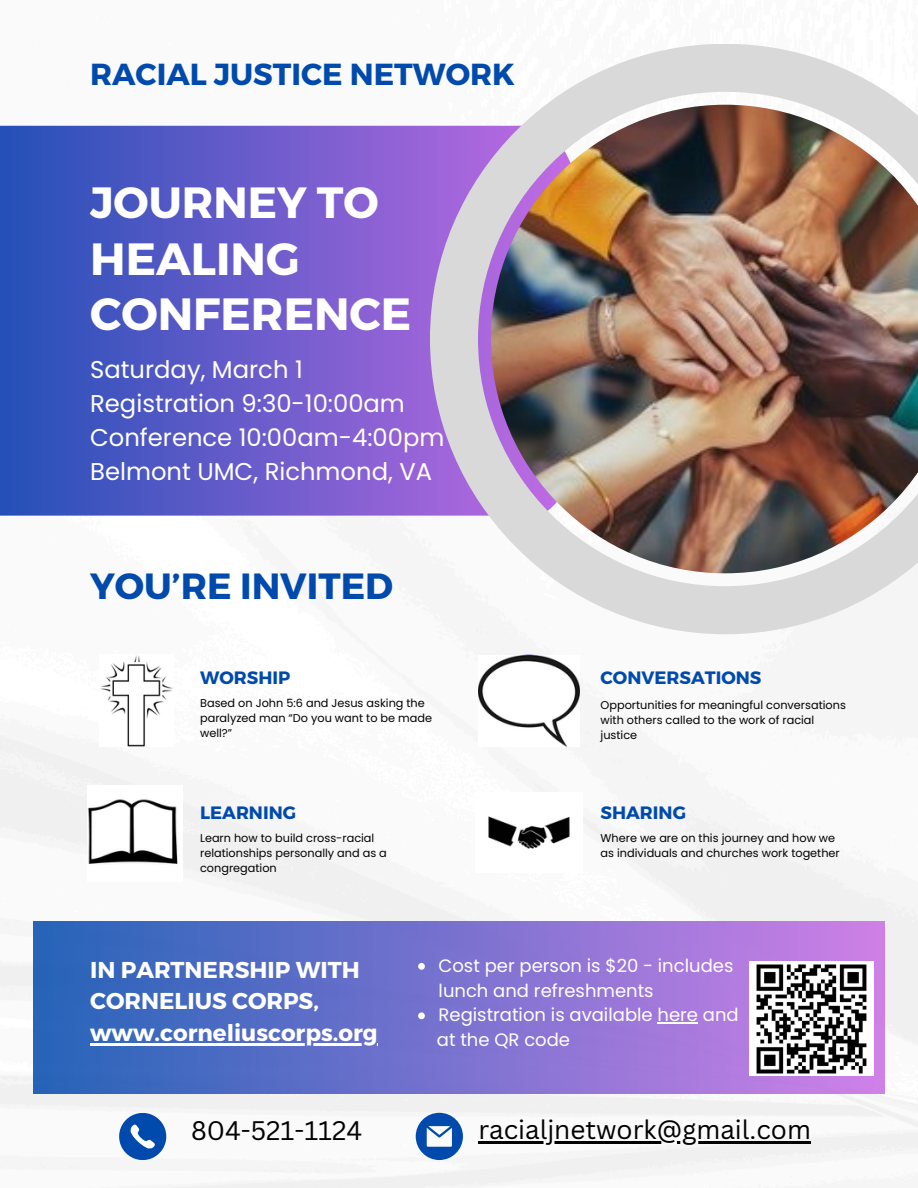
<style>
.page{position:relative;width:918px;height:1188px;background:#fff}
.page>*{position:absolute;margin:0;border:0;box-sizing:border-box;transform-origin:0 0}
.t1{font:700 45.15px "Montserrat";color:#fff}
.t2{font:700 43.65px "Montserrat";color:#fff}
.t3{font:700 36.45px "Montserrat";color:#004aad}
.t4{font:700 30.45px "Montserrat";color:#004aad}
.t5{font:26.1px "Canva Sans";color:#000}
.t6{font:24.3px/33.8px "Poppins";color:#fff}
.t7{font:700 22.95px/31.5px "Montserrat";color:#fff}
.t8{font:18px/24.8px "Poppins";color:#fff}
.t9{font:700 17.85px "Montserrat";color:#004aad}
.t10{font:11.25px/15px "Poppins";color:#000}
</style>
<div class="page">
<img style="left:0;top:125px;width:918px;height:1063px">
<svg style="left:0;top:126px;width:430px;height:390px;background:#5f5ac7"></svg>
<img style="left:430px;top:44px;width:488px;height:590px">
<img style="left:100px;top:654px;width:73px;height:92px">
<img style="left:476px;top:793px;width:107px;height:80px">
<div style="left:34px;top:922px;width:850px;height:171px;background:linear-gradient(to right,#2564b8,#d080e7)"></div>
<svg style="left:119px;top:1113px;width:47px;height:47px"></svg>
<svg style="left:416px;top:1113px;width:47px;height:47px"></svg>
<img style="left:478px;top:656px;width:101px;height:91px">
<img style="left:87px;top:786px;width:96px;height:95px">
<hr style="left:90px;top:1043px;width:288px;height:2px;background:#fff">
<svg style="left:418px;top:963px;width:7px;height:7px"></svg>
<svg style="left:418px;top:1012px;width:7px;height:7px"></svg>
<hr style="left:658px;top:1023px;width:40px;height:1px;background:#fff">
<hr style="left:478px;top:1142px;width:333px;height:2px;background:#000">
<img style="left:750px;top:962px;width:123px;height:113px">
<h3 class="t4" style="left:90px;top:54px;width:426px">RACIAL JUSTICE NETWORK</h3>
<h1 class="t2" style="left:90px;top:174px;width:290px">JOURNEY TO</h1>
<h1 class="t1" style="left:90px;top:229px;width:211px">HEALING</h1>
<h1 class="t1" style="left:90px;top:285px;width:323px">CONFERENCE</h1>
<h4 class="t6" style="left:90px;top:353px;width:356px">Saturday, March 1<br>Registration 9:30-10:00am<br>Conference 10:00am-4:00pm<br>Belmont UMC, Richmond, VA</h4>
<h6 class="t3" style="left:90px;top:563px;width:305px">YOU’RE INVITED</h6>
<h2 class="t9" style="left:200px;top:666px;width:92px">WORSHIP</h2>
<p class="t10" style="left:200px;top:695px;width:233px">Based on John 5:6 and Jesus asking the paralyzed man “Do you want to be made well?”</p>
<h6 class="t9" style="left:200px;top:801px;width:97px">LEARNING</h6>
<p class="t10" style="left:200px;top:830px;width:188px">Learn how to build cross-racial relationships personally and as a congregation</p>
<p class="t9" style="left:601px;top:666px;width:162px">CONVERSATIONS</p>
<p class="t10" style="left:601px;top:697px;width:247px">Opportunities for meaningful conversations with others called to the work of racial justice</p>
<h6 class="t9" style="left:601px;top:801px;width:87px">SHARING</h6>
<p class="t10" style="left:601px;top:830px;width:241px">Where we are on this journey and how we as individuals and churches work together</p>
<h3 class="t7" style="left:90px;top:953px;width:289px">IN PARTNERSHIP WITH<br>CORNELIUS CORPS, www.corneliuscorps.org</h3>
<p class="t8" style="left:439px;top:953px;width:296px">Cost per person is $20 - includes lunch and refreshments</p>
<p class="t8" style="left:439px;top:1003px;width:302px">Registration is available here and</p>
<h6 class="t8" style="left:437px;top:1028px;width:135px">at the QR code</h6>
<p class="t5" style="left:191px;top:1112px;width:173px">804-521-1124</p>
<p class="t5" style="left:478px;top:1111px;width:334px">racialjnetwork@gmail.com</p>
</div>
